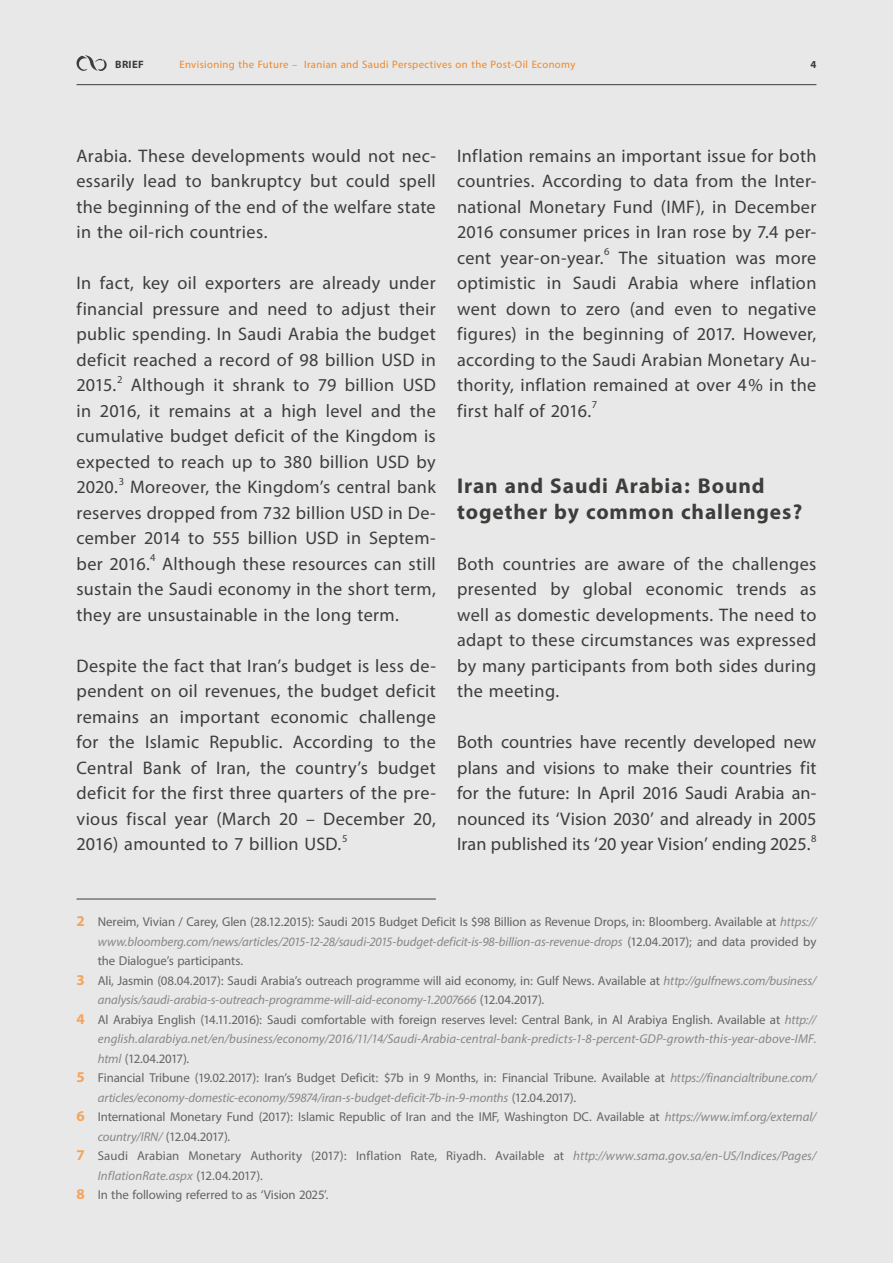
<style>
.page{position:relative;width:893px;height:1263px;background:#e8e8e8}
.page>*{position:absolute;margin:0;border:0;box-sizing:border-box;transform-origin:0 0}
.t1{font:700 30px/25.5px "Myriad Arabic";letter-spacing:.03em;color:#3d3d3c}
.t2{font:25.5px/25.5px "Myriad Arabic";letter-spacing:.01em;color:#3d3d3c;text-align:justify}
.t3{font:18px "Myriad Arabic";letter-spacing:-.005em;color:#646463}
.t4{font:italic 18px "Myriad Arabic";letter-spacing:-.005em;color:#878787}
.t5{font:15px "Myriad Arabic";letter-spacing:.025em;color:#f18625}
.t6{font:700 15px "Myriad Arabic";letter-spacing:.02em;color:#3d3d3c}
.s1{font-weight:700;font-size:21px;color:#f5a45c}
.s2{font-style:italic;color:#878787}
.s3{font-style:normal;color:#646463}
</style>
<div class="page">
<hr style="left:77px;top:84px;width:739px;height:1px;background:#3d3d3c">
<svg style="left:77px;top:55px;width:30px;height:16px"></svg>
<hr style="left:77px;top:899px;width:359px;height:1px;background:#3d3d3c">
<p class="t6" style="left:115px;top:54px;width:30px">BRIEF</p>
<p class="t5" style="left:179px;top:54px;width:397px">Envisioning the Future – Iranian and Saudi Perspectives on the Post-Oil Economy</p>
<p class="t6" style="left:810px;top:54px;width:7px">4</p>
<p class="t2" style="left:77px;top:143px;width:361px">Arabia. These developments would not nec&shy;essarily lead to bankruptcy but could spell the beginning of the end of the welfare state in the oil-rich countries.</p>
<p class="t2" style="left:77px;top:270px;width:361px">In fact, key oil exporters are already under financial pressure and need to adjust their public spending. In Saudi Arabia the budget deficit reached a record of 98 billion USD in 2015.<sup>2</sup> Although it shrank to 79 billion USD in 2016, it remains at a high level and the cumulative budget deficit of the Kingdom is expected to reach up to 380 billion USD by 2020.<sup>3</sup> Moreover, the Kingdom’s central bank reserves dropped from 732 billion USD in De&shy;cember 2014 to 555 billion USD in Septem&shy;ber 2016.<sup>4</sup> Although these resources can still sustain the Saudi economy in the short term, they are unsustainable in the long term.</p>
<p class="t2" style="left:77px;top:653px;width:361px">Despite the fact that Iran’s budget is less de&shy;pendent on oil revenues, the budget deficit remains an important economic challenge for the Islamic Republic. According to the Central Bank of Iran, the country’s budget deficit for the first three quarters of the pre&shy;vious fiscal year (March 20 – December 20, 2016) amounted to 7 billion USD.<sup>5</sup></p>
<p class="t2" style="left:457px;top:143px;width:361px">Inflation remains an important issue for both countries. According to data from the Inter&shy;national Monetary Fund (IMF), in December 2016 consumer prices in Iran rose by 7.4 per&shy;cent year-on-year.<sup>6</sup> The situation was more optimistic in Saudi Arabia where inflation went down to zero (and even to negative figures) in the beginning of 2017. However, according to the Saudi Arabian Monetary Au&shy;thority, inflation remained at over 4% in the first half of 2016.<sup>7</sup></p>
<p class="t1" style="left:457px;top:470px;width:347px">Iran and Saudi Arabia: Bound together by common challenges?</p>
<p class="t2" style="left:457px;top:551px;width:361px">Both countries are aware of the challenges presented by global economic trends as well as domestic developments. The need to adapt to these circumstances was expressed by many participants from both sides during the meeting.</p>
<p class="t2" style="left:457px;top:729px;width:361px">Both countries have recently developed new plans and visions to make their countries fit for the future: In April 2016 Saudi Arabia an&shy;nounced its ‘Vision 2030’ and already in 2005<br>Iran published its ‘20 year Vision’ ending 2025.<sup>8</sup></p>
<p class="t3" style="left:77px;top:910px;width:741px"><span class="s1">2</span> Nereim, Vivian / Carey, Glen (28.12.2015): Saudi 2015 Budget Deficit Is $98 Billion as Revenue Drops, in: Bloomberg. Available at <span class="s2">https://</span></p>
<p class="t4" style="left:98px;top:929px;width:720px">www.bloomberg.com/news/articles/2015-12-28/saudi-2015-budget-deficit-is-98-billion-as-revenue-drops <span class="s3">(12.04.2017); and data provided by</span></p>
<p class="t3" style="left:98px;top:949px;width:147px">the Dialogue’s participants.</p>
<p class="t3" style="left:77px;top:968px;width:741px"><span class="s1">3</span> Ali, Jasmin (08.04.2017): Saudi Arabia’s outreach programme will aid economy, in: Gulf News. Available at <span class="s2">http://gulfnews.com/business/</span></p>
<p class="t4" style="left:98px;top:988px;width:448px">analysis/saudi-arabia-s-outreach-programme-will-aid-economy-1.2007666 <span class="s3">(12.04.2017).</span></p>
<p class="t3" style="left:77px;top:1007px;width:741px"><span class="s1">4</span> Al Arabiya English (14.11.2016): Saudi comfortable with foreign reserves level: Central Bank, in Al Arabiya English. Available at <span class="s2">http://</span></p>
<p class="t4" style="left:98px;top:1027px;width:720px">english.alarabiya.net/en/business/economy/2016/11/14/Saudi-Arabia-central-bank-predicts-1-8-percent-GDP-growth-this-year-above-IMF.</p>
<p class="t3" style="left:98px;top:1046px;width:93px"><span class="s2">html</span> (12.04.2017).</p>
<p class="t3" style="left:77px;top:1066px;width:741px"><span class="s1">5</span> Financial Tribune (19.02.2017): Iran’s Budget Deficit: $7b in 9 Months, in: Financial Tribune. Available at <span class="s2">https://financialtribune.com/</span></p>
<p class="t4" style="left:98px;top:1085px;width:480px">articles/economy-domestic-economy/59874/iran-s-budget-deficit-7b-in-9-months <span class="s3">(12.04.2017).</span></p>
<p class="t3" style="left:77px;top:1105px;width:741px"><span class="s1">6</span> International Monetary Fund (2017): Islamic Republic of Iran and the IMF, Washington DC. Available at <span class="s2">https://www.imf.org/external/</span></p>
<p class="t3" style="left:98px;top:1124px;width:134px"><span class="s2">country/IRN/</span> (12.04.2017).</p>
<p class="t3" style="left:77px;top:1144px;width:741px"><span class="s1">7</span> Saudi Arabian Monetary Authority (2017): Inflation Rate, Riyadh. Available at <span class="s2">http://www.sama.gov.sa/en-US/Indices/Pages/</span></p>
<p class="t4" style="left:98px;top:1163px;width:167px">InflationRate.aspx <span class="s3">(12.04.2017).</span></p>
<p class="t3" style="left:77px;top:1183px;width:253px"><span class="s1">8</span> In the following referred to as ‘Vision 2025’.</p>
</div>
